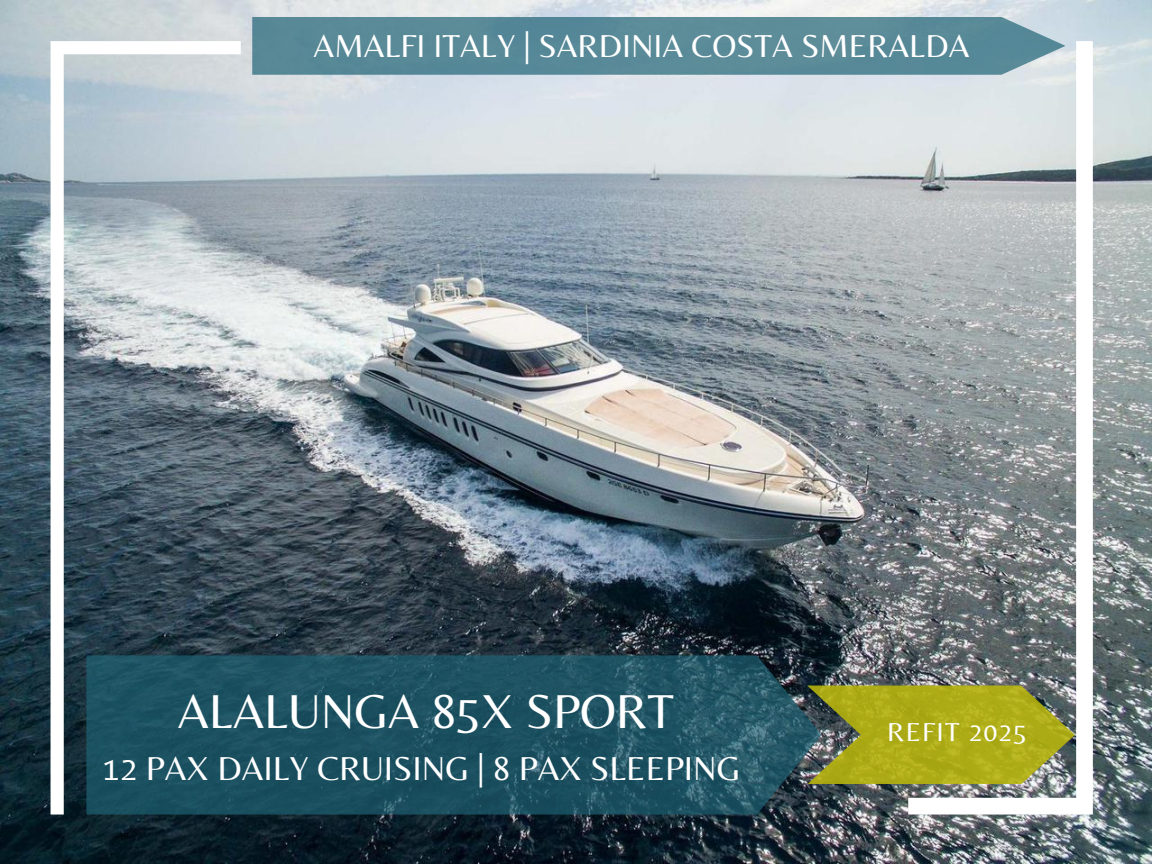
<style>
.page{position:relative;width:1152px;height:864px;background:#fff}
.page>*{position:absolute;margin:0;border:0;box-sizing:border-box;transform-origin:0 0}
.t1{font:49.5px "Belleza";color:#fff}
.t2{font:34.5px "Belleza";color:#fff}
.t3{font:33px "Belleza";color:#fff}
.t4{font:27px "Belleza";letter-spacing:.05em;color:#fff}
</style>
<div class="page">
<img style="left:0;top:1px;width:1152px;height:863px">
<svg style="left:51px;top:41px;width:190px;height:774px;background:#909da5"></svg>
<svg style="left:908px;top:41px;width:185px;height:774px;background:#a8aeb0"></svg>
<svg style="left:86px;top:655px;width:735px;height:160px;background:#1e5161"></svg>
<div style="left:252px;top:17px;width:814px;height:58px;background:#598a98"></div>
<svg style="left:807px;top:686px;width:268px;height:98px;background:#9e9f29"></svg>
<p class="t3" style="left:314px;top:26px;width:657px">AMALFI ITALY | SARDINIA COSTA SMERALDA</p>
<h1 class="t1" style="left:178px;top:682px;width:498px">ALALUNGA 85X SPORT</h1>
<p class="t2" style="left:103px;top:748px;width:639px">12 PAX DAILY CRUISING | 8 PAX SLEEPING</p>
<p class="t4" style="left:887px;top:716px;width:141px">REFIT 2025</p>
</div>
